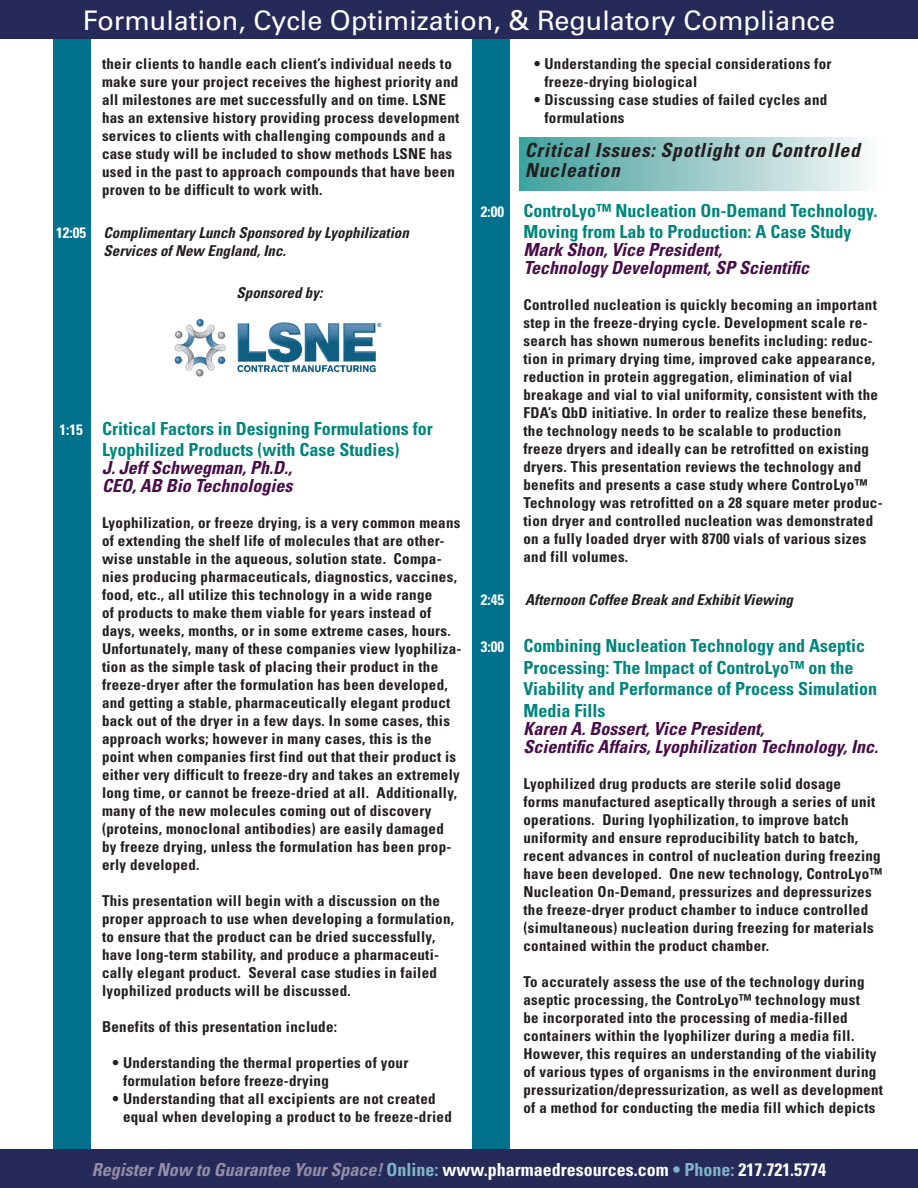
<style>
.page{position:relative;width:918px;height:1188px;background:#fff}
.page>*{position:absolute;margin:0;border:0;box-sizing:border-box;transform-origin:0 0}
.t1{font:27px "Univers";color:#fff}
.t2{font:italic 700 condensed 19.5px/19.5px "Univers";letter-spacing:.04em;color:#231f20}
.t3{font:700 condensed 18px/21.6px "Univers";color:#00857c}
.Speaker{font:italic 700 condensed 18px/18px "Univers";color:#480c49}
.t4{font:700 condensed 18px "Univers";color:#fff}
.Speaker-2{font:700 condensed 15px/18px "Univers";letter-spacing:.02em;color:#231f20}
.Body{font:700 condensed 15px/18px "Univers";letter-spacing:.02em;color:#231f20}
.t5{font:italic 700 condensed 15px/18px "Univers";color:#231f20}
.t6{font:700 condensed 15px "Univers";color:#fff}
.s1{font-style:normal;color:#fff}
.s2{font-size:15px;color:#fff}
.s3{font-style:italic;color:#938ca4}
.s4{color:#7eb6c9}
</style>
<div class="page">
<div style="left:54px;top:0;width:37px;height:1188px;background:#00718c"></div>
<div style="left:472px;top:0;width:38px;height:1188px;background:#00718c"></div>
<div style="left:0;top:0;width:918px;height:39px;background:#262a59"></div>
<div style="left:0;top:1149px;width:918px;height:39px;background:#262a59"></div>
<div style="left:519px;top:137px;width:364px;height:53px;background:linear-gradient(to right,#40a09c,#fbf9fa)"></div>
<img style="left:174px;top:318px;width:208px;height:59px">
<h1 class="t1" style="left:83px;top:4px;width:754px">Formulation, Cycle Optimization, &amp; Regulatory Compliance</h1>
<p class="Speaker-2" style="left:102px;top:55px;width:359px">their clients to handle each client’s individual needs to make sure your project receives the highest priority and all milestones are met successfully and on time. LSNE has an extensive history providing process development services to clients with challenging compounds and a case study will be included to show methods LSNE has used in the past to approach compounds that have been proven to be difficult to work with.</p>
<p class="t5" style="left:104px;top:224px;width:307px;text-indent:-47px"><span class="s1">12:05</span> Complimentary Lunch Sponsored by Lyophilization<br>Services of New England, Inc.</p>
<p class="Body" style="left:545px;top:55px;width:289px;text-indent:-10px">• Understanding the special considerations for freeze-drying biological</p>
<p class="Body" style="left:545px;top:91px;width:284px;text-indent:-10px">• Discussing case studies of failed cycles and formulations</p>
<p class="t2" style="left:525px;top:141px;width:336px">Critical Issues: Spotlight on Controlled<br>Nucleation</p>
<p class="t3" style="left:524px;top:199px;width:356px;text-indent:-43px"><span class="s2">2:00</span> ControLyo™ Nucleation On-Demand Technology.<br>Moving from Lab to Production: A Case Study</p>
<p class="Speaker" style="left:524px;top:241px;width:287px">Mark Shon, Vice President,<br>Technology Development, SP Scientific</p>
<p class="Speaker-2" style="left:524px;top:296px;width:361px">Controlled nucleation is quickly becoming an important step in the freeze-drying cycle. Development scale re&shy;search has shown numerous benefits including: reduc&shy;tion in primary drying time, improved cake appearance, reduction in protein aggregation, elimination of vial breakage and vial to vial uniformity, consistent with the FDA’s QbD initiative. In order to realize these benefits, the technology needs to be scalable to production freeze dryers and ideally can be retrofitted on existing dryers. This presentation reviews the technology and benefits and presents a case study where ControLyo™ Technology was retrofitted on a 28 square meter produc&shy;tion dryer and controlled nucleation was demonstrated on a fully loaded dryer with 8700 vials of various sizes and fill volumes.</p>
<p class="t6" style="left:481px;top:591px;width:25px">2:45</p>
<p class="t5" style="left:525px;top:591px;width:270px">Afternoon Coffee Break and Exhibit Viewing</p>
<p class="t3" style="left:524px;top:635px;width:355px;text-indent:-43px"><span class="s2">3:00</span> Combining Nucleation Technology and Aseptic Processing: The Impact of ControLyo™ on the Viability and Performance of Process Simulation Media Fills</p>
<p class="Speaker" style="left:524px;top:719px;width:356px">Karen A. Bossert, Vice President,<br>Scientific Affairs, Lyophilization Technology, Inc.</p>
<p class="Speaker-2" style="left:524px;top:775px;width:360px">Lyophilized drug products are sterile solid dosage<br>forms manufactured aseptically through a series of unit operations. During lyophilization, to improve batch uniformity and ensure reproducibility batch to batch, recent advances in control of nucleation during freezing have been developed. One new technology, ControLyo™ Nucleation On-Demand, pressurizes and depressurizes the freeze-dryer product chamber to induce controlled (simultaneous) nucleation during freezing for materials contained within the product chamber.</p>
<p class="Speaker-2" style="left:524px;top:973px;width:361px">To accurately assess the use of the technology during aseptic processing, the ControLyo™ technology must<br>be incorporated into the processing of media-filled containers within the lyophilizer during a media fill.<br>However, this requires an understanding of the viability of various types of organisms in the environment during pressurization/depressurization, as well as development of a method for conducting the media fill which depicts</p>
<p class="t5" style="left:237px;top:284px;width:87px">Sponsored by:</p>
<p class="t3" style="left:59px;top:417px;width:375px;text-align:center"><span class="s2">1:15</span> Critical Factors in Designing Formulations for<br>Lyophilized Products (with Case Studies)</p>
<p class="Speaker" style="left:102px;top:459px;width:192px">J. Jeff Schwegman, Ph.D.,<br>CEO, AB Bio Technologies</p>
<p class="Body" style="left:102px;top:514px;width:361px">Lyophilization, or freeze drying, is a very common means of extending the shelf life of molecules that are other&shy;wise unstable in the aqueous, solution state. Compa&shy;nies producing pharmaceuticals, diagnostics, vaccines, food, etc., all utilize this technology in a wide range<br>of products to make them viable for years instead of days, weeks, months, or in some extreme cases, hours.<br>Unfortunately, many of these companies view lyophiliza&shy;tion as the simple task of placing their product in the freeze-dryer after the formulation has been developed, and getting a stable, pharmaceutically elegant product back out of the dryer in a few days. In some cases, this approach works; however in many cases, this is the point when companies first find out that their product is either very difficult to freeze-dry and takes an extremely long time, or cannot be freeze-dried at all. Additionally, many of the new molecules coming out of discovery (proteins, monoclonal antibodies) are easily damaged by freeze drying, unless the formulation has been prop&shy;erly developed.</p>
<p class="Body" style="left:102px;top:892px;width:354px">This presentation will begin with a discussion on the proper approach to use when developing a formulation, to ensure that the product can be dried successfully, have long-term stability, and produce a pharmaceuti&shy;cally elegant product. Several case studies in failed lyophilized products will be discussed.</p>
<p class="Body" style="left:102px;top:1018px;width:237px">Benefits of this presentation include:</p>
<p class="Body" style="left:123px;top:1054px;width:287px;text-indent:-10px">• Understanding the thermal properties of your formulation before freeze-drying</p>
<p class="Body" style="left:123px;top:1090px;width:330px;text-indent:-10px">• Understanding that all excipients are not created equal when developing a product to be freeze-dried</p>
<p class="t4" style="left:92px;top:1158px;width:736px"><span class="s3">Register Now to Guarantee Your Space!</span> <span class="s4">Online:</span> www.pharmaedresources.com <span class="s4">• Phone:</span> 217.721.5774</p>
</div>
